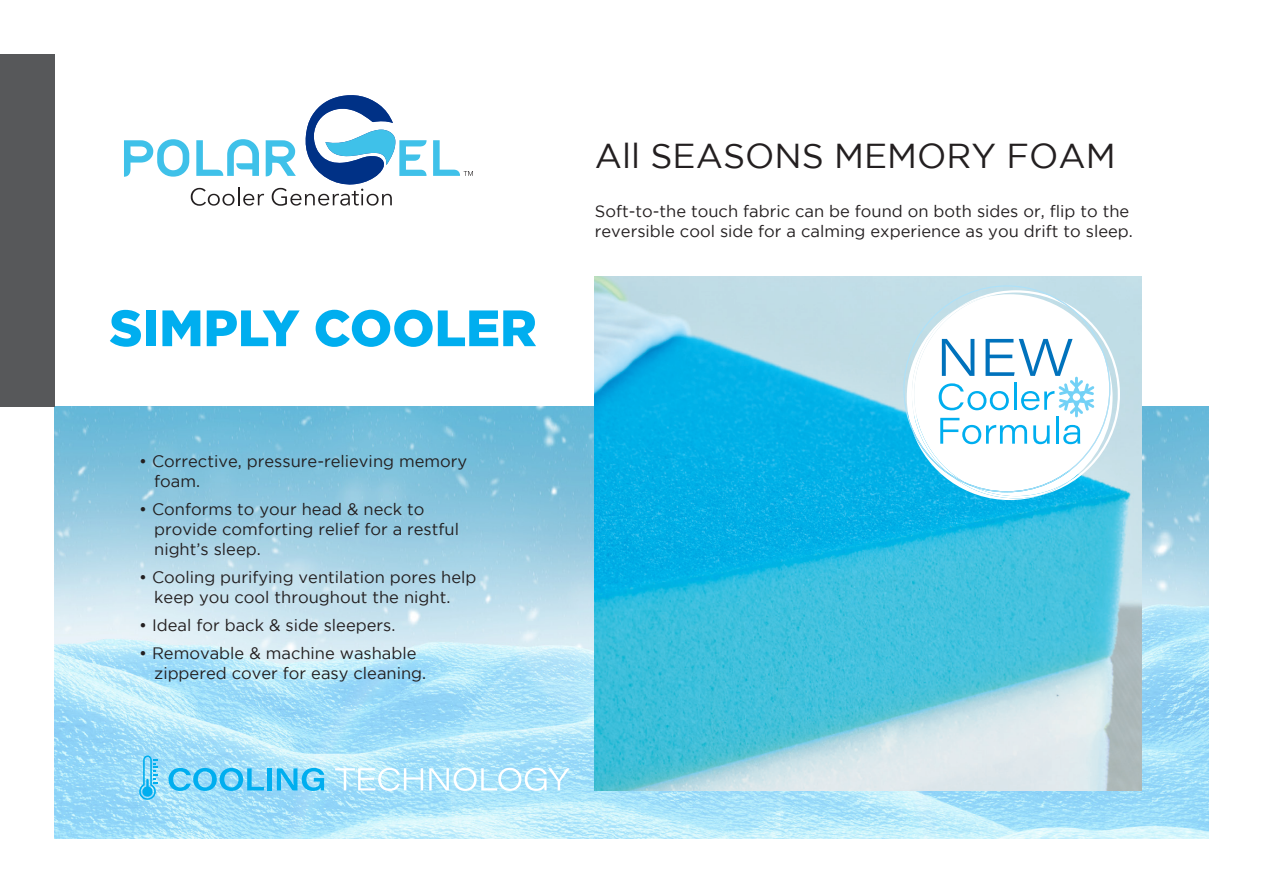
<style>
.page{position:relative;width:1263px;height:893px;background:#fff}
.page>*{position:absolute;margin:0;border:0;box-sizing:border-box;transform-origin:0 0}
.t1{font:900 51px "Gotham";color:#00aeef}
.t2{font:34.5px "Gotham";color:#231f20}
.t3{font:16.5px/19.8px "Gotham";color:#231f20}
</style>
<div class="page">
<img style="left:54px;top:407px;width:1155px;height:432px">
<svg style="left:124px;top:95px;width:303px;height:111px"></svg>
<svg style="left:433px;top:140px;width:40px;height:36px"></svg>
<div style="left:0;top:54px;width:54px;height:353px;background:#57585a"></div>
<svg style="left:168px;top:768px;width:96px;height:23px;background:#61cbf4"></svg>
<hr style="left:267px;top:768px;width:4px;height:22px;background:#00aeef">
<svg style="left:277px;top:768px;width:47px;height:23px"></svg>
<svg style="left:335px;top:768px;width:88px;height:23px"></svg>
<svg style="left:429px;top:768px;width:141px;height:23px"></svg>
<svg style="left:138px;top:755px;width:20px;height:45px"></svg>
<img style="left:595px;top:276px;width:547px;height:515px">
<svg style="left:903px;top:285px;width:217px;height:215px"></svg>
<h1 class="t1" style="left:109px;top:299px;width:429px">SIMPLY COOLER</h1>
<p class="t3" style="left:154px;top:451px;width:315px;text-indent:-15px">• Corrective, pressure-relieving memory foam.</p>
<p class="t3" style="left:154px;top:499px;width:306px;text-indent:-15px">• Conforms to your head &amp; neck to provide comforting relief for a restful night’s sleep.</p>
<p class="t3" style="left:154px;top:567px;width:324px;text-indent:-15px">• Cooling purifying ventilation pores help keep you cool throughout the night.</p>
<p class="t3" style="left:139px;top:615px;width:258px">• Ideal for back &amp; side sleepers.</p>
<p class="t3" style="left:154px;top:643px;width:274px;text-indent:-15px">• Removable &amp; machine washable zippered cover for easy cleaning.</p>
<h2 class="t2" style="left:595px;top:137px;width:522px">All SEASONS MEMORY FOAM</h2>
<p class="t3" style="left:595px;top:201px;width:539px">Soft-to-the touch fabric can be found on both sides or, flip to the reversible cool side for a calming experience as you drift to sleep.</p>
</div>
